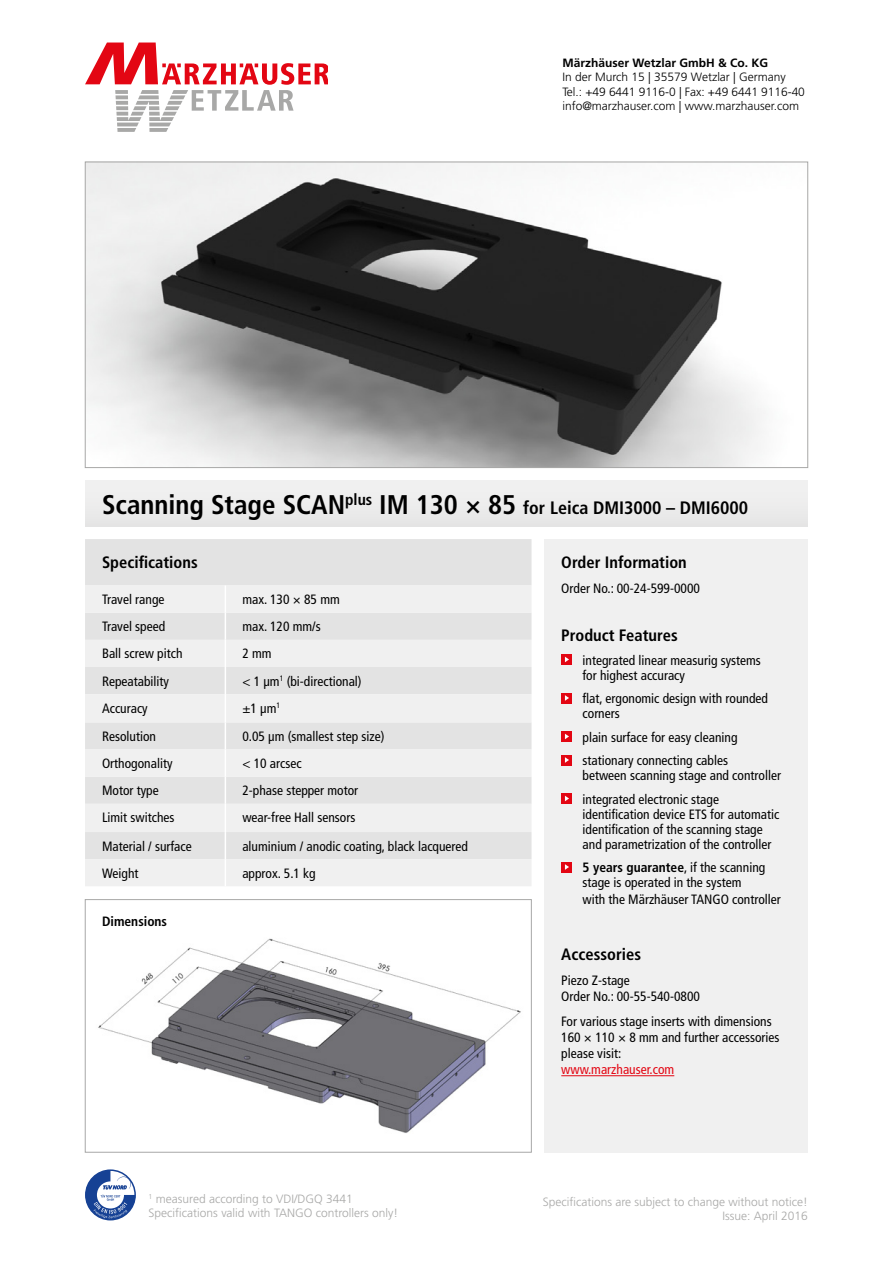
<style>
.page{position:relative;width:893px;height:1263px;background:#fff}
.page>*{position:absolute;margin:0;border:0;box-sizing:border-box;transform-origin:0 0}
.t1{font:700 condensed 27px "Frutiger LT Std";color:#000}
.t2{font:700 condensed 16.5px "Frutiger LT Std";color:#000}
.t3{font:condensed 13.5px/15px "Frutiger LT Std";color:#000}
.t4{font:condensed 13.5px "Frutiger LT Std";color:#e30613}
.t5{font:700 condensed 13.5px "Frutiger LT Std";color:#000}
.t6{font:300 12px/14.4px "Frutiger LT Std";color:#a8a8a7}
.t7{font:300 12px/14.4px "Frutiger LT Std";color:#000}
.t8{font:700 12px "Frutiger LT Std";color:#000}
.s1{font-size:18px}
.s2{font-weight:700}
</style>
<div class="page">
<svg style="left:86px;top:1170px;width:49px;height:50px"></svg>
<svg style="left:85px;top:43px;width:242px;height:88px"></svg>
<div style="left:544px;top:539px;width:264px;height:613px;background:#f0f0f0"></div>
<div style="left:85px;top:480px;width:723px;height:46px;background:#ededed"></div>
<hr style="left:561px;top:1075px;width:113px;height:1px;background:#e30613">
<div style="left:561px;top:654px;width:11px;height:11px;background:#e30613"></div>
<svg style="left:565px;top:657px;width:4px;height:5px"></svg>
<div style="left:561px;top:693px;width:11px;height:10px;background:#e30613"></div>
<svg style="left:565px;top:695px;width:4px;height:6px"></svg>
<div style="left:561px;top:731px;width:11px;height:11px;background:#e30613"></div>
<svg style="left:565px;top:734px;width:4px;height:5px"></svg>
<div style="left:561px;top:755px;width:11px;height:10px;background:#e30613"></div>
<svg style="left:565px;top:757px;width:4px;height:6px"></svg>
<div style="left:561px;top:793px;width:11px;height:11px;background:#e30613"></div>
<svg style="left:565px;top:796px;width:4px;height:5px"></svg>
<div style="left:561px;top:862px;width:11px;height:10px;background:#e30613"></div>
<svg style="left:565px;top:864px;width:4px;height:6px"></svg>
<div style="left:85px;top:539px;width:446px;height:46px;background:#e3e3e3"></div>
<svg style="left:85px;top:585px;width:446px;height:301px;fill:#f0f0f0"></svg>
<svg style="left:225px;top:585px;width:1px;height:301px"></svg>
<img style="left:87px;top:164px;width:678px;height:302px">
<img style="left:98px;top:938px;width:423px;height:195px">
<div style="left:85px;top:899px;width:446px;height:253px;border:1px solid #a8a8a7"></div>
<p class="t8" style="left:562px;top:56px;width:207px">Märzhäuser Wetzlar GmbH &amp; Co. KG</p>
<p class="t7" style="left:562px;top:70px;width:244px">In der Murch 15 | 35579 Wetzlar | Germany<br>Tel.: +49 6441 9116-0 | Fax: +49 6441 9116-40 info@marzhauser.com | www.marzhauser.com</p>
<h1 class="t1" style="left:102px;top:488px;width:648px">Scanning Stage SCAN<sup>plus</sup> IM 130 × 85 <span class="s1">for Leica DMI3000 – DMI6000</span></h1>
<p class="t2" style="left:102px;top:553px;width:97px">Specifications</p>
<p class="t3" style="left:102px;top:592px;width:64px">Travel range</p>
<p class="t3" style="left:242px;top:592px;width:99px">max. 130 × 85 mm</p>
<p class="t3" style="left:102px;top:619px;width:65px">Travel speed</p>
<p class="t3" style="left:242px;top:619px;width:80px">max. 120 mm/s</p>
<p class="t3" style="left:102px;top:646px;width:82px">Ball screw pitch</p>
<p class="t3" style="left:242px;top:646px;width:31px">2 mm</p>
<p class="t3" style="left:102px;top:673px;width:68px">Repeatability</p>
<p class="t3" style="left:242px;top:673px;width:121px">&lt; 1 µm<sup>1</sup> (bi-directional)</p>
<p class="t3" style="left:102px;top:701px;width:47px">Accuracy</p>
<p class="t3" style="left:242px;top:701px;width:39px">±1 μm<sup>1</sup></p>
<p class="t3" style="left:102px;top:729px;width:56px">Resolution</p>
<p class="t3" style="left:242px;top:729px;width:144px">0.05 µm (smallest step size)</p>
<p class="t3" style="left:102px;top:756px;width:72px">Orthogonality</p>
<p class="t3" style="left:242px;top:756px;width:61px">&lt; 10 arcsec</p>
<p class="t3" style="left:102px;top:783px;width:58px">Motor type</p>
<p class="t3" style="left:242px;top:783px;width:117px">2-phase stepper motor</p>
<p class="t3" style="left:102px;top:810px;width:74px">Limit switches</p>
<p class="t3" style="left:242px;top:810px;width:115px">wear-free Hall sensors</p>
<p class="t3" style="left:102px;top:838px;width:91px">Material / surface</p>
<p class="t3" style="left:242px;top:838px;width:227px">aluminium / anodic coating, black lacquered</p>
<p class="t3" style="left:102px;top:866px;width:38px">Weight</p>
<p class="t3" style="left:242px;top:866px;width:75px">approx. 5.1 kg</p>
<p class="t5" style="left:102px;top:914px;width:67px">Dimensions</p>
<p class="t2" style="left:561px;top:553px;width:127px">Order Information</p>
<p class="t3" style="left:561px;top:581px;width:140px">Order No.: 00-24-599-0000</p>
<p class="t2" style="left:561px;top:626px;width:118px">Product Features</p>
<p class="t3" style="left:583px;top:653px;width:180px">integrated linear measurig systems for highest accuracy</p>
<p class="t3" style="left:583px;top:691px;width:187px">flat, ergonomic design with rounded corners</p>
<p class="t3" style="left:583px;top:725px;width:156px;line-height:23.5px">plain surface for easy cleaning stationary connecting cables</p>
<p class="t3" style="left:583px;top:764px;width:200px;line-height:23.5px">between scanning stage and controller integrated electronic stage</p>
<p class="t3" style="left:583px;top:807px;width:198px">identification device ETS for automatic identification of the scanning stage and parametrization of the controller</p>
<p class="t3" style="left:583px;top:860px;width:200px;line-height:15.6px"><span class="s2">5 years guarantee</span>, if the scanning stage is operated in the system<br>with the Märzhäuser TANGO controller</p>
<p class="t2" style="left:561px;top:945px;width:81px">Accessories</p>
<p class="t3" style="left:561px;top:972px;width:140px;line-height:16.2px">Piezo Z-stage<br>Order No.: 00-55-540-0800</p>
<p class="t3" style="left:561px;top:1013px;width:220px;line-height:16.2px">For various stage inserts with dimensions<br>160 × 110 × 8 mm and further accessories please visit:</p>
<p class="t4" style="left:561px;top:1062px;width:114px">www.marzhauser.com</p>
<p class="t6" style="left:149px;top:1192px;width:251px"><sup>1</sup> measured according to VDI/DGQ 3441<br>Specifications valid with TANGO controllers only!</p>
<p class="t6" style="left:543px;top:1195px;width:267px;text-align:right">Specifications are subject to change without notice!<br>Issue: April 2016</p>
</div>
